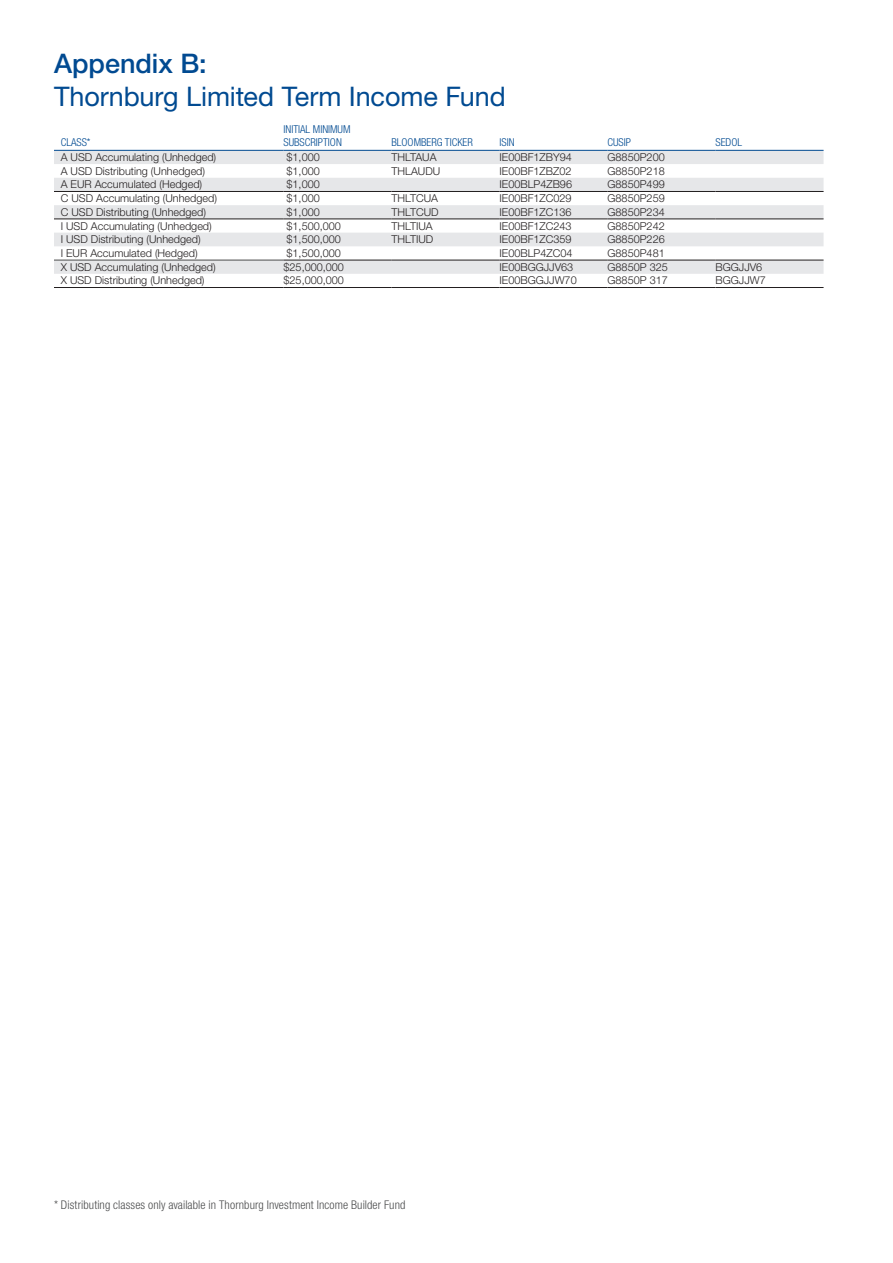
<style>
.page{position:relative;width:893px;height:1263px;background:#fff}
.page>*{position:absolute;margin:0;border:0;box-sizing:border-box;transform-origin:0 0}
.t1{font:27px "Helvetica Neue LT Std";letter-spacing:-.005em;color:#014a91}
.t2{font:500 27px "Helvetica Neue LT Std";color:#014a91}
.t3{font:300 condensed 12px "Helvetica Neue LT Std";letter-spacing:.01em;color:#4b4c4d}
.t4{font:300 10.8px "Helvetica Neue LT Std";color:#231f20}
.t5{font:300 condensed 10.8px/13px "Helvetica Neue LT Std";color:#014a91}
</style>
<div class="page">
<svg style="left:54px;top:151px;width:770px;height:123px;fill:#e6e7e9"></svg>
<hr style="left:54px;top:150px;width:230px;height:1px;background:#014a91">
<hr style="left:284px;top:150px;width:108px;height:1px;background:#014a91">
<hr style="left:54px;top:260px;width:230px;height:1px;background:#4b4c4d">
<hr style="left:392px;top:150px;width:108px;height:1px;background:#014a91">
<hr style="left:500px;top:150px;width:108px;height:1px;background:#014a91">
<hr style="left:608px;top:150px;width:108px;height:1px;background:#014a91">
<hr style="left:716px;top:150px;width:108px;height:1px;background:#014a91">
<hr style="left:284px;top:260px;width:108px;height:1px;background:#231f20">
<hr style="left:392px;top:260px;width:108px;height:1px;background:#231f20">
<hr style="left:500px;top:260px;width:108px;height:1px;background:#231f20">
<hr style="left:608px;top:260px;width:108px;height:1px;background:#231f20">
<hr style="left:716px;top:260px;width:108px;height:1px;background:#231f20">
<hr style="left:284px;top:287px;width:108px;height:1px;background:#231f20">
<hr style="left:392px;top:287px;width:108px;height:1px;background:#231f20">
<hr style="left:500px;top:287px;width:108px;height:1px;background:#231f20">
<hr style="left:608px;top:287px;width:108px;height:1px;background:#231f20">
<hr style="left:716px;top:287px;width:108px;height:1px;background:#231f20">
<hr style="left:54px;top:219px;width:230px;height:1px;background:#231f20">
<hr style="left:284px;top:219px;width:108px;height:1px;background:#231f20">
<hr style="left:392px;top:219px;width:108px;height:1px;background:#231f20">
<hr style="left:500px;top:219px;width:108px;height:1px;background:#231f20">
<hr style="left:608px;top:219px;width:108px;height:1px;background:#231f20">
<hr style="left:716px;top:219px;width:108px;height:1px;background:#231f20">
<hr style="left:54px;top:191px;width:230px;height:1px;background:#231f20">
<hr style="left:284px;top:191px;width:108px;height:1px;background:#231f20">
<hr style="left:392px;top:191px;width:108px;height:1px;background:#231f20">
<hr style="left:500px;top:191px;width:108px;height:1px;background:#231f20">
<hr style="left:608px;top:191px;width:108px;height:1px;background:#231f20">
<hr style="left:716px;top:191px;width:108px;height:1px;background:#231f20">
<hr style="left:54px;top:287px;width:230px;height:1px;background:#231f20">
<h1 class="t2" style="left:54px;top:48px;width:154px">Appendix B:</h1>
<h1 class="t1" style="left:54px;top:80px;width:453px">Thornburg Limited Term Income Fund</h1>
<p class="t5" style="left:61px;top:136px;width:31px">CLASS*</p>
<p class="t5" style="left:284px;top:123px;width:69px">INITIAL MINIMUM<br>SUBSCRIPTION</p>
<p class="t5" style="left:392px;top:136px;width:83px">BLOOMBERG TICKER</p>
<p class="t5" style="left:500px;top:136px;width:17px">ISIN</p>
<p class="t5" style="left:608px;top:136px;width:25px">CUSIP</p>
<p class="t5" style="left:716px;top:136px;width:28px">SEDOL</p>
<p class="t4" style="left:61px;top:151px;width:157px">A USD Accumulating (Unhedged)</p>
<p class="t4" style="left:287px;top:151px;width:35px">$1,000</p>
<p class="t4" style="left:392px;top:151px;width:47px">THLTAUA</p>
<p class="t4" style="left:500px;top:151px;width:74px">IE00BF1ZBY94</p>
<p class="t4" style="left:608px;top:151px;width:59px">G8850P200</p>
<p class="t4" style="left:61px;top:164px;width:146px">A USD Distributing (Unhedged)</p>
<p class="t4" style="left:287px;top:164px;width:35px">$1,000</p>
<p class="t4" style="left:392px;top:164px;width:50px">THLAUDU</p>
<p class="t4" style="left:500px;top:164px;width:73px">IE00BF1ZBZ02</p>
<p class="t4" style="left:608px;top:164px;width:59px">G8850P218</p>
<p class="t4" style="left:61px;top:178px;width:143px">A EUR Accumulated (Hedged)</p>
<p class="t4" style="left:287px;top:178px;width:35px">$1,000</p>
<p class="t4" style="left:500px;top:178px;width:74px">IE00BLP4ZB96</p>
<p class="t4" style="left:608px;top:178px;width:59px">G8850P499</p>
<p class="t4" style="left:61px;top:192px;width:158px">C USD Accumulating (Unhedged)</p>
<p class="t4" style="left:287px;top:192px;width:35px">$1,000</p>
<p class="t4" style="left:392px;top:192px;width:48px">THLTCUA</p>
<p class="t4" style="left:500px;top:192px;width:74px">IE00BF1ZC029</p>
<p class="t4" style="left:608px;top:192px;width:59px">G8850P259</p>
<p class="t4" style="left:61px;top:205px;width:147px">C USD Distributing (Unhedged)</p>
<p class="t4" style="left:287px;top:205px;width:35px">$1,000</p>
<p class="t4" style="left:392px;top:205px;width:49px">THLTCUD</p>
<p class="t4" style="left:500px;top:205px;width:74px">IE00BF1ZC136</p>
<p class="t4" style="left:608px;top:205px;width:59px">G8850P234</p>
<p class="t4" style="left:61px;top:219px;width:153px">I USD Accumulating (Unhedged)</p>
<p class="t4" style="left:287px;top:219px;width:56px">$1,500,000</p>
<p class="t4" style="left:392px;top:219px;width:43px">THLTIUA</p>
<p class="t4" style="left:500px;top:219px;width:74px">IE00BF1ZC243</p>
<p class="t4" style="left:608px;top:219px;width:59px">G8850P242</p>
<p class="t4" style="left:61px;top:233px;width:141px">I USD Distributing (Unhedged)</p>
<p class="t4" style="left:287px;top:233px;width:56px">$1,500,000</p>
<p class="t4" style="left:392px;top:233px;width:43px">THLTIUD</p>
<p class="t4" style="left:500px;top:233px;width:74px">IE00BF1ZC359</p>
<p class="t4" style="left:608px;top:233px;width:59px">G8850P226</p>
<p class="t4" style="left:61px;top:247px;width:138px">I EUR Accumulated (Hedged)</p>
<p class="t4" style="left:287px;top:247px;width:56px">$1,500,000</p>
<p class="t4" style="left:500px;top:247px;width:74px">IE00BLP4ZC04</p>
<p class="t4" style="left:608px;top:247px;width:59px">G8850P481</p>
<p class="t4" style="left:61px;top:260px;width:156px">X USD Accumulating (Unhedged)</p>
<p class="t4" style="left:284px;top:260px;width:62px">$25,000,000</p>
<p class="t4" style="left:500px;top:260px;width:75px">IE00BGGJJV63</p>
<p class="t4" style="left:608px;top:260px;width:62px">G8850P 325</p>
<p class="t4" style="left:716px;top:260px;width:48px">BGGJJV6</p>
<p class="t4" style="left:61px;top:274px;width:145px">X USD Distributing (Unhedged)</p>
<p class="t4" style="left:284px;top:274px;width:62px">$25,000,000</p>
<p class="t4" style="left:500px;top:274px;width:79px">IE00BGGJJW70</p>
<p class="t4" style="left:608px;top:274px;width:62px">G8850P 317</p>
<p class="t4" style="left:716px;top:274px;width:52px">BGGJJW7</p>
<p class="t3" style="left:54px;top:1198px;width:353px">* Distributing classes only available in Thornburg Investment Income Builder Fund</p>
</div>
